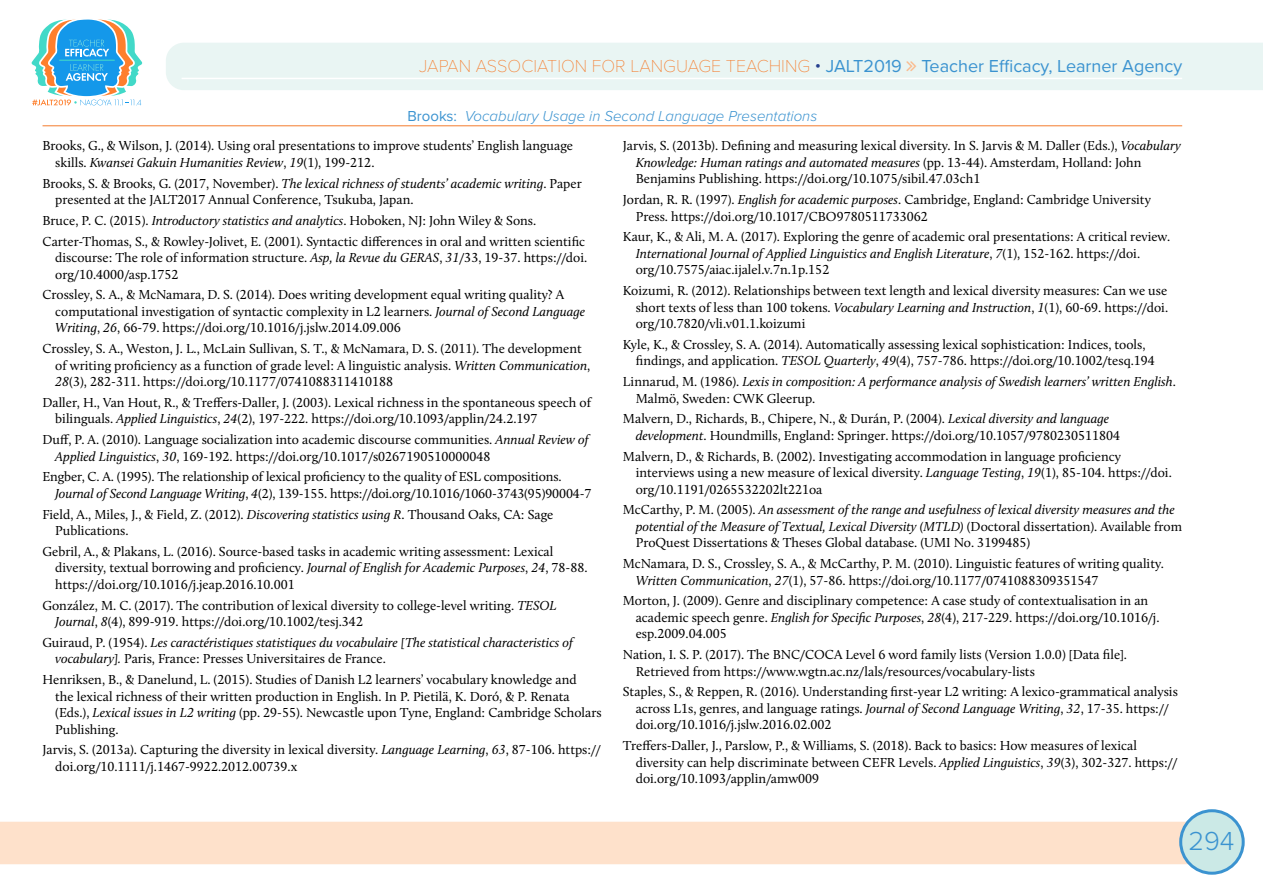
<style>
.page{position:relative;width:1263px;height:893px;background:#fff}
.page>*{position:absolute;margin:0;border:0;box-sizing:border-box;transform-origin:0 0}
.t1{font:300 27px "Proxima Nova";color:#3b93d0}
.t2{font:18px "Proxima Nova";color:#3b93d0}
.t3{font:italic 300 15px "Proxima Nova";color:#3b93d0}
.t4{font:13.5px/16.5px "Calluna";color:#000}
.t5{font:italic 13.5px/16.5px "Calluna";color:#000}
.s1{font-family:"Proxima Nova T";font-weight:100;color:#f57d2e}
.s2{font-weight:300;color:#25408f}
.s3{font-weight:400;font-style:normal}
.s4{font-style:italic}
.s5{font-style:normal}
</style>
<div class="page">
<div style="left:0;top:822px;width:1190px;height:42px;background:#fee1cb"></div>
<div style="left:1181px;top:811px;width:62px;height:62px;background:#cbe9e6;border-radius:50%"></div>
<div style="left:1179px;top:809px;width:66px;height:66px;border:3px solid #3b93d0;border-radius:50%"></div>
<svg style="left:31px;top:19px;width:112px;height:87px"></svg>
<div style="left:166px;top:43px;width:1097px;height:47px;background:#e9f5f3"></div>
<hr style="left:182px;top:78px;width:1000px;height:1px;background:#fff">
<hr style="left:43px;top:126px;width:1139px;height:1px;background:#f57d2e">
<svg style="left:907px;top:61px;width:9px;height:10px"></svg>
<h2 class="t2" style="left:419px;top:52px;width:764px"><span class="s1">JAPAN ASSOCIATION FOR LANGUAGE TEACHING</span> <span class="s2">•</span> JALT2019 Teacher Efficacy, Learner Agency</h2>
<p class="t3" style="left:407px;top:105px;width:411px"><span class="s3">Brooks:</span> Vocabulary Usage in Second Language Presentations</p>
<p class="t4" style="left:55px;top:138px;width:519px;text-indent:-13px">Brooks, G., &amp; Wilson, J. (2014). Using oral presentations to improve students’ English language skills. <span class="s4">Kwansei Gakuin Humanities Review</span>, <span class="s4">19</span>(1), 199-212.</p>
<p class="t4" style="left:55px;top:175px;width:528px;text-indent:-13px">Brooks, S. &amp; Brooks, G. (2017, November). <span class="s4">The lexical richness of students’ academic writing</span>. Paper presented at the JALT2017 Annual Conference, Tsukuba, Japan.</p>
<p class="t4" style="left:43px;top:210px;width:544px;line-height:20.7px">Bruce, P. C. (2015). <span class="s4">Introductory statistics and analytics</span>. Hoboken, NJ: John Wiley &amp; Sons.<br>Carter-Thomas, S., &amp; Rowley-Jolivet, E. (2001). Syntactic differences in oral and written scientific</p>
<p class="t4" style="left:55px;top:249px;width:533px">discourse: The role of information structure. <span class="s4">Asp, la Revue du GERAS</span>, <span class="s4">31</span>/33, 19-37. https://doi. org/10.4000/asp.1752</p>
<p class="t4" style="left:55px;top:287px;width:531px;text-indent:-13px">Crossley, S. A., &amp; McNamara, D. S. (2014). Does writing development equal writing quality? A computational investigation of syntactic complexity in L2 learners. <span class="s4">Journal of Second Language<br>Writing</span>, <span class="s4">26</span>, 66-79. https://doi.org/10.1016/j.jslw.2014.09.006</p>
<p class="t4" style="left:55px;top:340px;width:536px;text-indent:-13px">Crossley, S. A., Weston, J. L., McLain Sullivan, S. T., &amp; McNamara, D. S. (2011). The development of writing proficiency as a function of grade level: A linguistic analysis. <span class="s4">Written Communication</span>,<br><span class="s4">28</span>(3), 282-311. https://doi.org/10.1177/0741088311410188</p>
<p class="t4" style="left:55px;top:394px;width:537px;text-indent:-13px">Daller, H., Van Hout, R., &amp; Treffers-Daller, J. (2003). Lexical richness in the spontaneous speech of bilinguals. <span class="s4">Applied Linguistics</span>, <span class="s4">24</span>(2), 197-222. https://doi.org/10.1093/applin/24.2.197</p>
<p class="t4" style="left:55px;top:431px;width:535px;text-indent:-13px">Duff, P. A. (2010). Language socialization into academic discourse communities. <span class="s4">Annual Review of<br>Applied Linguistics</span>, <span class="s4">30</span>, 169-192. https://doi.org/10.1017/s0267190510000048</p>
<p class="t4" style="left:55px;top:469px;width:538px;text-indent:-13px">Engber, C. A. (1995). The relationship of lexical proficiency to the quality of ESL compositions.<br><span class="s4">Journal of Second Language Writing</span>, <span class="s4">4</span>(2), 139-155. https://doi.org/10.1016/1060-3743(95)90004-7</p>
<p class="t4" style="left:55px;top:506px;width:500px;text-indent:-13px">Field, A., Miles, J., &amp; Field, Z. (2012). <span class="s4">Discovering statistics using R</span>. Thousand Oaks, CA: Sage<br>Publications.</p>
<p class="t4" style="left:55px;top:543px;width:534px;text-indent:-13px">Gebril, A., &amp; Plakans, L. (2016). Source-based tasks in academic writing assessment: Lexical diversity, textual borrowing and proficiency. <span class="s4">Journal of English for Academic Purposes</span>, <span class="s4">24</span>, 78-88. https://doi.org/10.1016/j.jeap.2016.10.001</p>
<p class="t4" style="left:55px;top:597px;width:503px;text-indent:-13px">González, M. C. (2017). The contribution of lexical diversity to college-level writing. <span class="s4">TESOL<br>Journal</span>, <span class="s4">8</span>(4), 899-919. https://doi.org/10.1002/tesj.342</p>
<p class="t5" style="left:55px;top:634px;width:519px;text-indent:-13px"><span class="s5">Guiraud, P. (1954).</span> Les caractéristiques statistiques du vocabulaire [The statistical characteristics of vocabulary]. <span class="s5">Paris, France: Presses Universitaires de France.</span></p>
<p class="t4" style="left:55px;top:671px;width:548px;text-indent:-13px">Henriksen, B., &amp; Danelund, L. (2015). Studies of Danish L2 learners’ vocabulary knowledge and<br>the lexical richness of their written production in English. In P. Pietilä, K. Doró, &amp; P. Renata (Eds.), <span class="s4">Lexical issues in L2 writing</span> (pp. 29-55). Newcastle upon Tyne, England: Cambridge Scholars Publishing.</p>
<p class="t4" style="left:55px;top:741px;width:547px;text-indent:-13px">Jarvis, S. (2013a). Capturing the diversity in lexical diversity. <span class="s4">Language Learning</span>, <span class="s4">63</span>, 87-106. https:// doi.org/10.1111/j.1467-9922.2012.00739.x</p>
<p class="t4" style="left:636px;top:137px;width:547px;text-indent:-13px">Jarvis, S. (2013b). Defining and measuring lexical diversity. In S. Jarvis &amp; M. Daller (Eds.), <span class="s4">Vocabulary<br>Knowledge: Human ratings and automated measures</span> (pp. 13-44). Amsterdam, Holland: John<br>Benjamins Publishing. https://doi.org/10.1075/sibil.47.03ch1</p>
<p class="t4" style="left:636px;top:191px;width:517px;text-indent:-13px">Jordan, R. R. (1997). <span class="s4">English for academic purposes</span>. Cambridge, England: Cambridge University<br>Press. https://doi.org/10.1017/CBO9780511733062</p>
<p class="t4" style="left:636px;top:228px;width:536px;text-indent:-13px">Kaur, K., &amp; Ali, M. A. (2017). Exploring the genre of academic oral presentations: A critical review.<br><span class="s4">International Journal of Applied Linguistics and English Literature</span>, <span class="s4">7</span>(1), 152-162. https://doi. org/10.7575/aiac.ijalel.v.7n.1p.152</p>
<p class="t4" style="left:636px;top:282px;width:534px;text-align:justify;text-indent:-13px">Koizumi, R. (2012). Relationships between text length and lexical diversity measures: Can we use short texts of less than 100 tokens. <span class="s4">Vocabulary Learning and Instruction</span>, <span class="s4">1</span>(1), 60-69. https://doi. org/10.7820/vli.v01.1.koizumi</p>
<p class="t4" style="left:636px;top:336px;width:521px;text-indent:-13px">Kyle, K., &amp; Crossley, S. A. (2014). Automatically assessing lexical sophistication: Indices, tools, findings, and application. <span class="s4">TESOL Quarterly</span>, <span class="s4">49</span>(4), 757-786. https://doi.org/10.1002/tesq.194</p>
<p class="t5" style="left:636px;top:373px;width:542px;text-indent:-13px"><span class="s5">Linnarud, M. (1986).</span> Lexis in composition: A performance analysis of Swedish learners’ written English<span class="s5">.<br>Malmö, Sweden: CWK Gleerup.</span></p>
<p class="t4" style="left:636px;top:410px;width:486px;text-indent:-13px">Malvern, D., Richards, B., Chipere, N., &amp; Durán, P. (2004). <span class="s4">Lexical diversity and language development</span>. Houndmills, England: Springer. https://doi.org/10.1057/9780230511804</p>
<p class="t4" style="left:636px;top:448px;width:538px;text-indent:-13px">Malvern, D., &amp; Richards, B. (2002). Investigating accommodation in language proficiency interviews using a new measure of lexical diversity. <span class="s4">Language Testing</span>, <span class="s4">19</span>(1), 85-104. https://doi. org/10.1191/0265532202lt221oa</p>
<p class="t5" style="left:636px;top:501px;width:548px;text-indent:-13px"><span class="s5">McCarthy, P. M. (2005).</span> An assessment of the range and usefulness of lexical diversity measures and the potential of the Measure of Textual, Lexical Diversity (MTLD) <span class="s5">(Doctoral dissertation). Available from<br>ProQuest Dissertations &amp; Theses Global database. (UMI No. 3199485)</span></p>
<p class="t4" style="left:636px;top:555px;width:530px;text-indent:-13px">McNamara, D. S., Crossley, S. A., &amp; McCarthy, P. M. (2010). Linguistic features of writing quality.<br><span class="s4">Written Communication</span>, <span class="s4">27</span>(1), 57-86. https://doi.org/10.1177/0741088309351547</p>
<p class="t4" style="left:636px;top:592px;width:525px;text-indent:-13px">Morton, J. (2009). Genre and disciplinary competence: A case study of contextualisation in an academic speech genre. <span class="s4">English for Specific Purposes</span>, <span class="s4">28</span>(4), 217-229. https://doi.org/10.1016/j. esp.2009.04.005</p>
<p class="t4" style="left:636px;top:646px;width:493px;text-indent:-13px">Nation, I. S. P. (2017). The BNC/COCA Level 6 word family lists (Version 1.0.0) [Data file].<br>Retrieved from https://www.wgtn.ac.nz/lals/resources/vocabulary-lists</p>
<p class="t4" style="left:636px;top:683px;width:544px;text-indent:-13px">Staples, S., &amp; Reppen, R. (2016). Understanding first-year L2 writing: A lexico-grammatical analysis across L1s, genres, and language ratings. <span class="s4">Journal of Second Language Writing</span>, <span class="s4">32</span>, 17-35. https:// doi.org/10.1016/j.jslw.2016.02.002</p>
<p class="t4" style="left:636px;top:737px;width:543px;text-indent:-13px">Treffers-Daller, J., Parslow, P., &amp; Williams, S. (2018). Back to basics: How measures of lexical diversity can help discriminate between CEFR Levels. <span class="s4">Applied Linguistics</span>, <span class="s4">39</span>(3), 302-327. https:// doi.org/10.1093/applin/amw009</p>
<h1 class="t1" style="left:1188px;top:820px;width:48px">294</h1>
</div>
